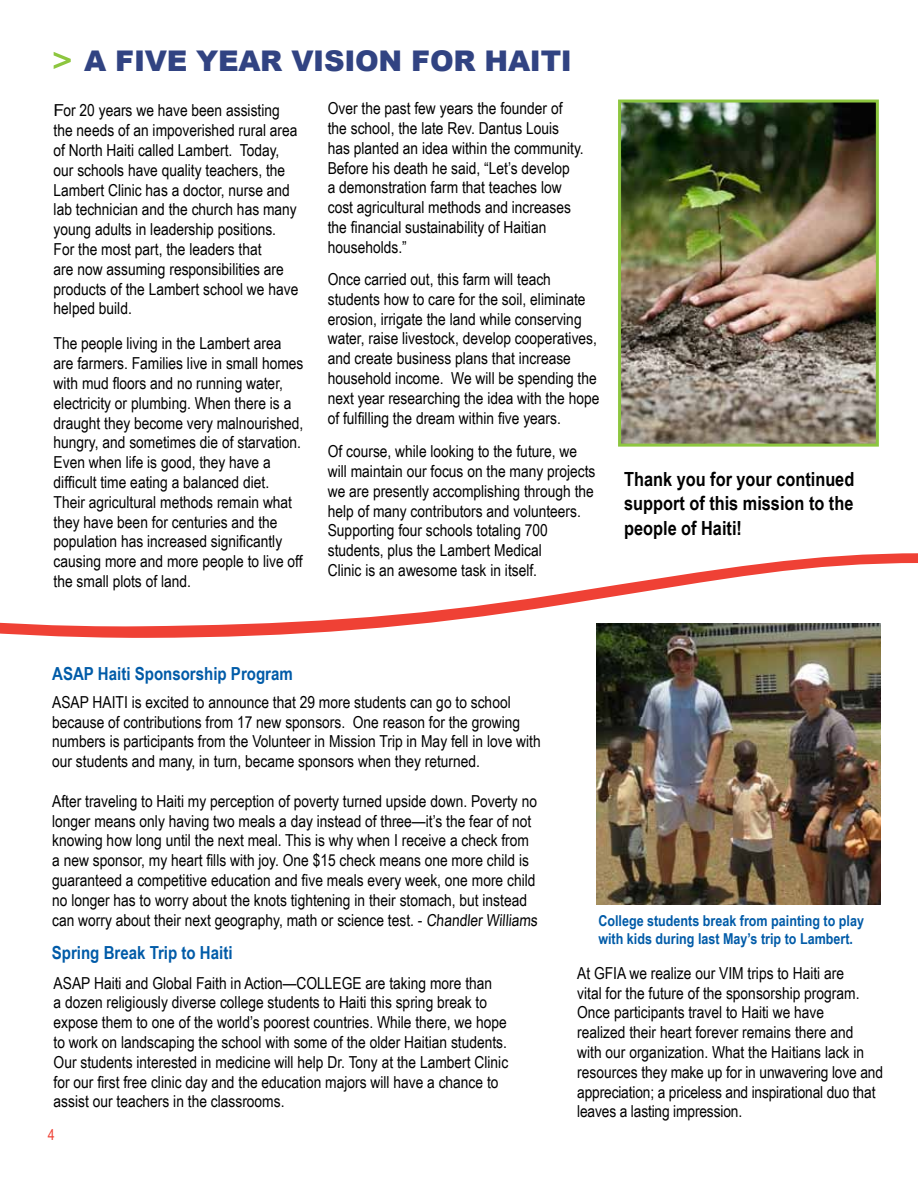
<style>
.page{position:relative;width:918px;height:1188px;background:#fff}
.page>*{position:absolute;margin:0;border:0;box-sizing:border-box;transform-origin:0 0}
.t1{font:900 28.5px "Arial";color:#314382}
.t2{font:700 19.5px/24.2px "Arial Narrow";color:#000;text-align:justify}
.t3{font:700 18px "Arial Narrow";color:#005ba8}
.t4{font:16.5px/19.8px "Arial Narrow";color:#000}
.t5{font:16.5px/19.8px "Arial Narrow";color:#000;scale:1.3 1}
.t6{font:700 15px/18px "Arial Narrow";color:#005ba8}
.t7{font:15px "Arial Narrow";color:#ef4135}
</style>
<div class="page">
<svg style="left:768px;top:553px;width:150px;height:10px"></svg>
<svg style="left:0;top:563px;width:911px;height:156px"></svg>
<svg style="left:54px;top:52px;width:17px;height:17px"></svg>
<img style="left:622px;top:104px;width:253px;height:339px">
<div style="left:618px;top:100px;width:261px;height:347px;border:3px solid #8dc63f"></div>
<img style="left:597px;top:624px;width:284px;height:281px">
<h1 class="t1" style="left:84px;top:41px;width:50px">A FIVE</h1>
<h1 class="t1" style="left:196px;top:41px;width:23px">YEAR</h1>
<h1 class="t1" style="left:291px;top:41px;width:20px">VISION</h1>
<h1 class="t1" style="left:411px;top:41px;width:22px">FOR</h1>
<h1 class="t1" style="left:485px;top:41px;width:18px">HAITI</h1>
<p class="t5" style="left:54px;top:100px;width:190px">For 20 years we have been assisting the needs of an impoverished rural area of North Haiti called Lambert. Today, our schools have quality teachers, the Lambert Clinic has a doctor, nurse and lab technician and the church has many young adults in leadership positions.<br>For the most part, the leaders that<br>are now assuming responsibilities are products of the Lambert school we have helped build.</p>
<p class="t4" style="left:54px;top:333px;width:251px">The people living in the Lambert area are farmers. Families live in small homes with mud floors and no running water, electricity or plumbing. When there is a draught they become very malnourished, hungry, and sometimes die of starvation.<br>Even when life is good, they have a difficult time eating a balanced diet.<br>Their agricultural methods remain what they have been for centuries and the population has increased significantly causing more and more people to live off the small plots of land.</p>
<p class="t4" style="left:328px;top:98px;width:257px">Over the past few years the founder of the school, the late Rev. Dantus Louis has planted an idea within the community.<br>Before his death he said, “Let’s develop<br>a demonstration farm that teaches low cost agricultural methods and increases the financial sustainability of Haitian households.”</p>
<p class="t4" style="left:328px;top:269px;width:273px">Once carried out, this farm will teach students how to care for the soil, eliminate erosion, irrigate the land while conserving water, raise livestock, develop cooperatives, and create business plans that increase household income. We will be spending the next year researching the idea with the hope of fulfilling the dream within five years.</p>
<p class="t4" style="left:328px;top:441px;width:269px">Of course, while looking to the future, we will maintain our focus on the many projects we are presently accomplishing through the help of many contributors and volunteers.<br>Supporting four schools totaling 700 students, plus the Lambert Medical<br>Clinic is an awesome task in itself.</p>
<p class="t2" style="left:624px;top:466px;width:232px">Thank you for your continued support of this mission to the people of Haiti!</p>
<p class="t3" style="left:52px;top:660px;width:242px">ASAP Haiti Sponsorship Program</p>
<p class="t4" style="left:52px;top:692px;width:490px">ASAP HAITI is excited to announce that 29 more students can go to school because of contributions from 17 new sponsors. One reason for the growing numbers is participants from the Volunteer in Mission Trip in May fell in love with our students and many, in turn, became sponsors when they returned.</p>
<p class="t4" style="left:52px;top:791px;width:489px">After traveling to Haiti my perception of poverty turned upside down. Poverty no longer means only having two meals a day instead of three—it’s the fear of not knowing how long until the next meal. This is why when I receive a check from a new sponsor, my heart fills with joy. One $15 check means one more child is guaranteed a competitive education and five meals every week, one more child no longer has to worry about the knots tightening in their stomach, but instead can worry about their next geography, math or science test. - Chandler Williams</p>
<p class="t3" style="left:52px;top:939px;width:182px">Spring Break Trip to Haiti</p>
<p class="t4" style="left:54px;top:972px;width:456px">ASAP Haiti and Global Faith in Action—COLLEGE are taking more than<br>a dozen religiously diverse college students to Haiti this spring break to expose them to one of the world’s poorest countries. While there, we hope to work on landscaping the school with some of the older Haitian students.<br>Our students interested in medicine will help Dr. Tony at the Lambert Clinic for our first free clinic day and the education majors will have a chance to assist our teachers in the classrooms.</p>
<p class="t7" style="left:48px;top:1124px;width:8px">4</p>
<p class="t6" style="left:598px;top:911px;width:267px">College students break from painting to play with kids during last May’s trip to Lambert.</p>
<p class="t4" style="left:577px;top:963px;width:307px">At GFIA we realize our VIM trips to Haiti are<br>vital for the future of the sponsorship program.<br>Once participants travel to Haiti we have<br>realized their heart forever remains there and<br>with our organization. What the Haitians lack in resources they make up for in unwavering love and appreciation; a priceless and inspirational duo that leaves a lasting impression.</p>
</div>
